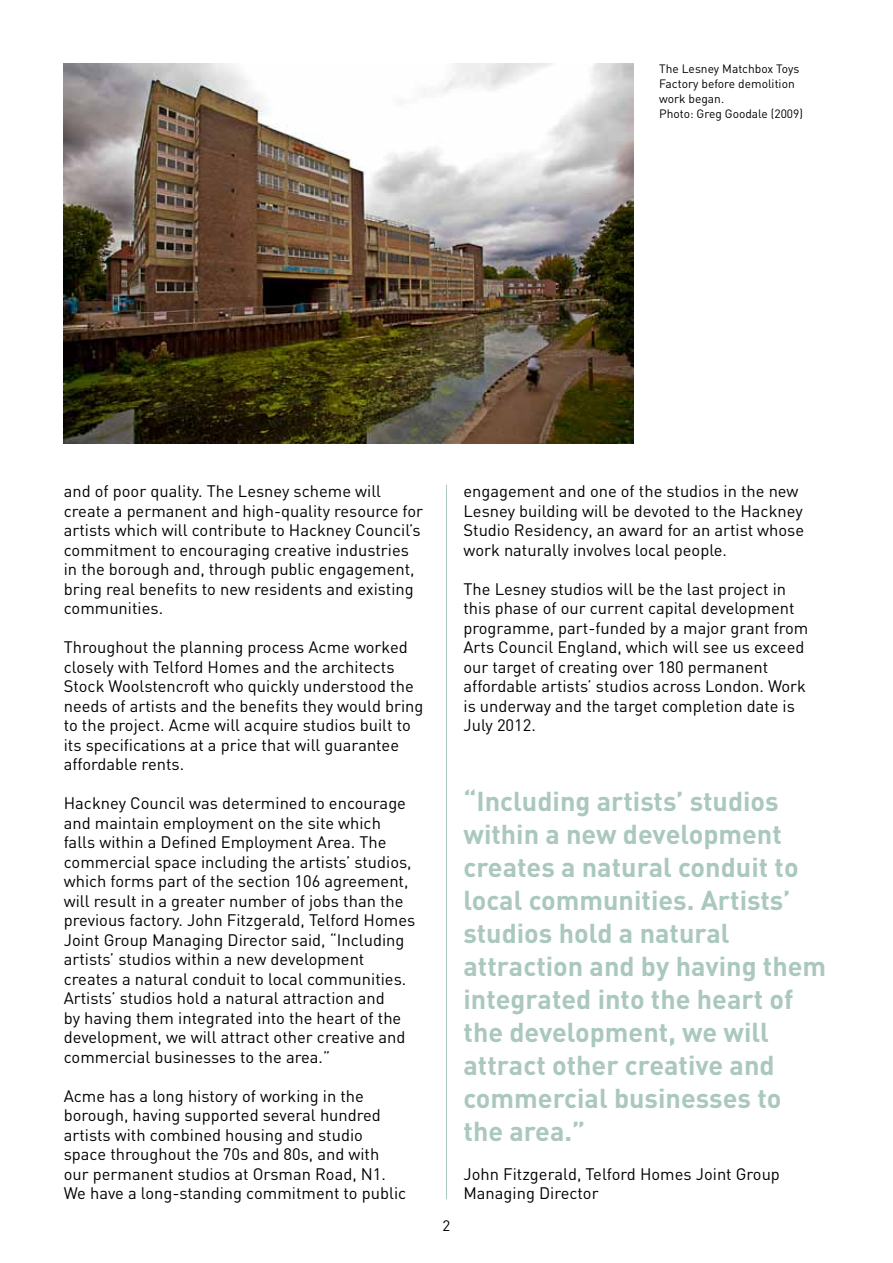
<style>
.page{position:relative;width:893px;height:1263px;background:#fff}
.page>*{position:absolute;margin:0;border:0;box-sizing:border-box;transform-origin:0 0}
.t1{font:700 27px/33px "DIN";color:#abc8be}
.t2{font:16.5px/19.5px "DIN";color:#000}
.t3{font:15px "DIN";color:#000}
.t4{font:12px/15px "DIN";color:#000}
</style>
<div class="page">
<hr style="left:446px;top:485px;width:1px;height:714px;background:#abc8be">
<img style="left:64px;top:64px;width:570px;height:380px">
<p class="t4" style="left:659px;top:61px;width:145px">The Lesney Matchbox Toys<br>Factory before demolition work began.<br>Photo: Greg Goodale (2009)</p>
<p class="t2" style="left:64px;top:482px;width:361px">and of poor quality. The Lesney scheme will create a permanent and high-quality resource for artists which will contribute to Hackney Council’s commitment to encouraging creative industries in the borough and, through public engagement, bring real benefits to new residents and existing communities.</p>
<p class="t2" style="left:64px;top:638px;width:361px">Throughout the planning process Acme worked closely with Telford Homes and the architects Stock Woolstencroft who quickly understood the needs of artists and the benefits they would bring to the project. Acme will acquire studios built to its specifications at a price that will guarantee affordable rents.</p>
<p class="t2" style="left:64px;top:794px;width:353px">Hackney Council was determined to encourage and maintain employment on the site which falls within a Defined Employment Area. The commercial space including the artists’ studios, which forms part of the section 106 agreement, will result in a greater number of jobs than the previous factory. John Fitzgerald, Telford Homes Joint Group Managing Director said, “Including artists’ studios within a new development creates a natural conduit to local communities.<br>Artists’ studios hold a natural attraction and<br>by having them integrated into the heart of the development, we will attract other creative and commercial businesses to the area.”</p>
<p class="t2" style="left:64px;top:1086px;width:344px">Acme has a long history of working in the borough, having supported several hundred artists with combined housing and studio space throughout the 70s and 80s, and with our permanent studios at Orsman Road, N1.<br>We have a long-standing commitment to public</p>
<p class="t2" style="left:463px;top:482px;width:342px">engagement and one of the studios in the new Lesney building will be devoted to the Hackney Studio Residency, an award for an artist whose work naturally involves local people.</p>
<p class="t2" style="left:463px;top:579px;width:346px">The Lesney studios will be the last project in this phase of our current capital development programme, part-funded by a major grant from Arts Council England, which will see us exceed our target of creating over 180 permanent affordable artists’ studios across London. Work is underway and the target completion date is July 2012.</p>
<p class="t3" style="left:443px;top:1217px;width:9px">2</p>
<p class="t1" style="left:463px;top:783px;width:364px">“Including artists’ studios within a new development creates a natural conduit to local communities. Artists’ studios hold a natural attraction and by having them integrated into the heart of the development, we will attract other creative and commercial businesses to the area.”</p>
<p class="t2" style="left:463px;top:1164px;width:318px">John Fitzgerald, Telford Homes Joint Group<br>Managing Director</p>
</div>
